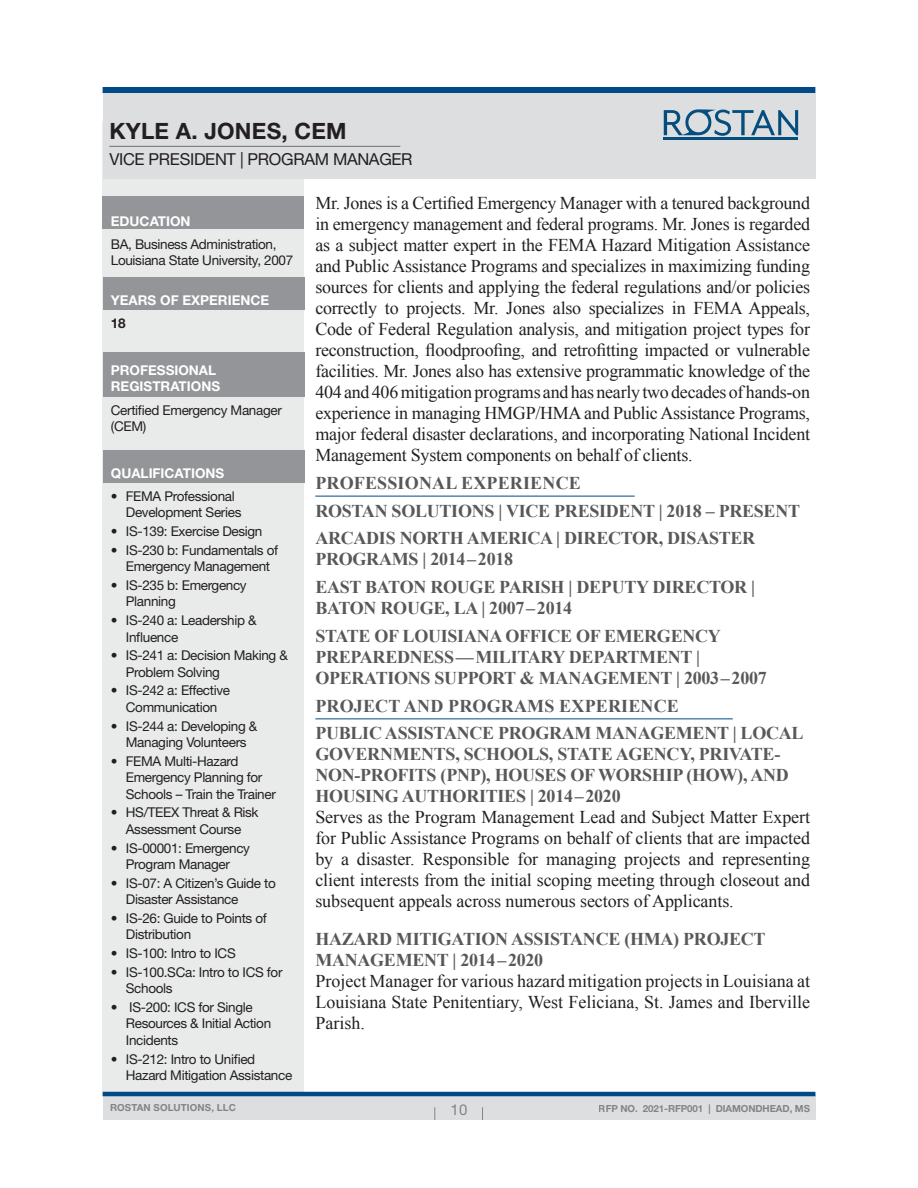
<style>
.page{position:relative;width:918px;height:1188px;background:#fff}
.page>*{position:absolute;margin:0;border:0;box-sizing:border-box;transform-origin:0 0}
.resume_name{font:700 22.5px "Helvetica Neue LT Std";letter-spacing:.01em;color:#231f20}
.body_copy_just_no_hy{font:18px/21px "Times New Roman";letter-spacing:-.005em;color:#231f20;text-align:justify}
.resume_job{font:700 18px/21px "Times New Roman";letter-spacing:-.015em;color:#57585a}
.subsection_1{font:700 18px "Times New Roman";letter-spacing:.01em;color:#57585a}
.resume_title{font:16.5px "Helvetica Neue LT Std";letter-spacing:-.02em;color:#231f20}
.t1{font:15px "Helvetica Neue LT Std";color:#6c6d70}
.t2{font:13.5px/16.5px "Helvetica Neue LT Std";letter-spacing:-.025em;color:#231f20}
.t3{font:700 13.5px/16.5px "Helvetica Neue LT Std";color:#fff}
.t4{font:700 13.5px "Helvetica Neue LT Std";color:#231f20}
.t5{font:700 9.75px "Helvetica Neue LT Std";letter-spacing:-.01em;color:#6c6d70}
.t6{font:700 9.75px "Helvetica Neue LT Std";letter-spacing:.01em;color:#6c6d70}
</style>
<div class="page">
<div style="left:103px;top:87px;width:712px;height:6px;background:#004a87"></div>
<div style="left:103px;top:1094px;width:712px;height:26px;background:#dddee0"></div>
<hr style="left:103px;top:1092px;width:712px;height:4px;background:#004a87">
<svg style="left:434px;top:1107px;width:1px;height:13px"></svg>
<svg style="left:482px;top:1107px;width:1px;height:13px"></svg>
<div style="left:103px;top:121px;width:201px;height:971px;background:#e9eaea"></div>
<div style="left:103px;top:197px;width:201px;height:32px;background:#939598"></div>
<div style="left:103px;top:278px;width:202px;height:32px;background:#939598"></div>
<div style="left:103px;top:450px;width:202px;height:32px;background:#939598"></div>
<div style="left:103px;top:353px;width:202px;height:44px;background:#939598"></div>
<hr style="left:315px;top:496px;width:320px;height:1px;background:#004a87">
<hr style="left:315px;top:718px;width:418px;height:1px;background:#004a87">
<div style="left:103px;top:93px;width:712px;height:85px;background:#dddee0"></div>
<hr style="left:109px;top:146px;width:291px;height:1px;background:#6c6d70">
<svg style="left:664px;top:109px;width:134px;height:27px"></svg>
<hr style="left:664px;top:137px;width:134px;height:3px;background:#044d7c">
<p class="resume_name" style="left:109px;top:117px;width:239px">KYLE A. JONES, CEM</p>
<p class="resume_title" style="left:109px;top:149px;width:305px">VICE PRESIDENT | PROGRAM MANAGER</p>
<p class="t3" style="left:111px;top:212px;width:81px">EDUCATION</p>
<p class="t2" style="left:111px;top:236px;width:184px">BA, Business Administration,<br>Louisiana State University, 2007</p>
<p class="t3" style="left:111px;top:292px;width:160px">YEARS OF EXPERIENCE</p>
<p class="t4" style="left:111px;top:315px;width:16px">18</p>
<p class="t3" style="left:111px;top:362px;width:111px">PROFESSIONAL<br>REGISTRATIONS</p>
<p class="t2" style="left:111px;top:401px;width:172px">Certified Emergency Manager (CEM)</p>
<p class="t3" style="left:111px;top:464px;width:115px">QUALIFICATIONS</p>
<p class="t2" style="left:126px;top:488px;width:117px;text-indent:-15px">• FEMA Professional<br>Development Series</p>
<p class="t2" style="left:111px;top:523px;width:153px">• IS-139: Exercise Design</p>
<p class="t2" style="left:111px;top:542px;width:169px;text-align:center">• IS-230 b: Fundamentals of<br>Emergency Management</p>
<p class="t2" style="left:126px;top:577px;width:122px;text-indent:-15px">• IS-235 b: Emergency<br>Planning</p>
<p class="t2" style="left:126px;top:612px;width:132px;text-indent:-15px">• IS-240 a: Leadership &amp;<br>Influence</p>
<p class="t2" style="left:126px;top:647px;width:164px;text-indent:-15px">• IS-241 a: Decision Making &amp;<br>Problem Solving</p>
<p class="t2" style="left:111px;top:682px;width:121px;text-align:center">• IS-242 a: Effective<br>Communication</p>
<p class="t2" style="left:111px;top:717px;width:148px;text-align:center">• IS-244 a: Developing &amp;<br>Managing Volunteers</p>
<p class="t2" style="left:126px;top:752px;width:151px;text-indent:-15px">• FEMA Multi-Hazard<br>Emergency Planning for<br>Schools – Train the Trainer</p>
<p class="t2" style="left:111px;top:804px;width:149px;text-align:center">• HS/TEEX Threat &amp; Risk<br>Assessment Course</p>
<p class="t2" style="left:111px;top:839px;width:141px;text-align:center">• IS-00001: Emergency<br>Program Manager</p>
<p class="t2" style="left:126px;top:874px;width:151px;text-indent:-15px">• IS-07: A Citizen’s Guide to<br>Disaster Assistance</p>
<p class="t2" style="left:126px;top:910px;width:142px;text-indent:-15px">• IS-26: Guide to Points of<br>Distribution</p>
<p class="t2" style="left:111px;top:945px;width:126px">• IS-100: Intro to ICS</p>
<p class="t2" style="left:126px;top:963px;width:158px;text-indent:-15px">• IS-100.SCa: Intro to ICS for<br>Schools</p>
<p class="t2" style="left:126px;top:999px;width:147px;text-indent:-15px">• IS-200: ICS for Single<br>Resources &amp; Initial Action<br>Incidents</p>
<p class="t2" style="left:126px;top:1050px;width:168px;text-indent:-15px">• IS-212: Intro to Unified<br>Hazard Mitigation Assistance</p>
<p class="body_copy_just_no_hy" style="left:315px;top:192px;width:496px">Mr. Jones is a Certified Emergency Manager with a tenured background in emergency management and federal programs. Mr. Jones is regarded as a subject matter expert in the FEMA Hazard Mitigation Assistance and Public Assistance Programs and specializes in maximizing funding sources for clients and applying the federal regulations and/or policies correctly to projects. Mr. Jones also specializes in FEMA Appeals, Code of Federal Regulation analysis, and mitigation project types for reconstruction, floodproofing, and retrofitting impacted or vulnerable facilities. Mr. Jones also has extensive programmatic knowledge of the 404 and 406 mitigation programs and has nearly two decades of hands-on experience in managing HMGP/HMA and Public Assistance Programs, major federal disaster declarations, and incorporating National Incident Management System components on behalf of clients.</p>
<p class="subsection_1" style="left:315px;top:471px;width:267px">PROFESSIONAL EXPERIENCE</p>
<p class="resume_job" style="left:315px;top:500px;width:486px">ROSTAN SOLUTIONS | VICE PRESIDENT | 2018 – PRESENT</p>
<p class="resume_job" style="left:315px;top:528px;width:441px">ARCADIS NORTH AMERICA | DIRECTOR, DISASTER<br>PROGRAMS | 2014–2018</p>
<p class="resume_job" style="left:315px;top:576px;width:441px">EAST BATON ROUGE PARISH | DEPUTY DIRECTOR |<br>BATON ROUGE, LA | 2007–2014</p>
<p class="resume_job" style="left:315px;top:625px;width:453px">STATE OF LOUISIANA OFFICE OF EMERGENCY<br>PREPAREDNESS—MILITARY DEPARTMENT |<br>OPERATIONS SUPPORT &amp; MANAGEMENT | 2003–2007</p>
<p class="subsection_1" style="left:315px;top:693px;width:365px">PROJECT AND PROGRAMS EXPERIENCE</p>
<p class="resume_job" style="left:315px;top:723px;width:490px">PUBLIC ASSISTANCE PROGRAM MANAGEMENT | LOCAL GOVERNMENTS, SCHOOLS, STATE AGENCY, PRIVATE-NON-PROFITS (PNP), HOUSES OF WORSHIP (HOW), AND HOUSING AUTHORITIES | 2014–2020</p>
<p class="body_copy_just_no_hy" style="left:315px;top:807px;width:496px">Serves as the Program Management Lead and Subject Matter Expert for Public Assistance Programs on behalf of clients that are impacted by a disaster. Responsible for managing projects and representing client interests from the initial scoping meeting through closeout and subsequent appeals across numerous sectors of Applicants.</p>
<p class="resume_job" style="left:315px;top:928px;width:452px">HAZARD MITIGATION ASSISTANCE (HMA) PROJECT<br>MANAGEMENT | 2014–2020</p>
<p class="body_copy_just_no_hy" style="left:315px;top:970px;width:496px">Project Manager for various hazard mitigation projects in Louisiana at Louisiana State Penitentiary, West Feliciana, St. James and Iberville Parish.</p>
<p class="t6" style="left:110px;top:1102px;width:127px">ROSTAN SOLUTIONS, LLC</p>
<p class="t1" style="left:451px;top:1101px;width:18px">10</p>
<p class="t5" style="left:599px;top:1102px;width:213px">RFP NO. 2021-RFP001 | DIAMONDHEAD, MS</p>
</div>
